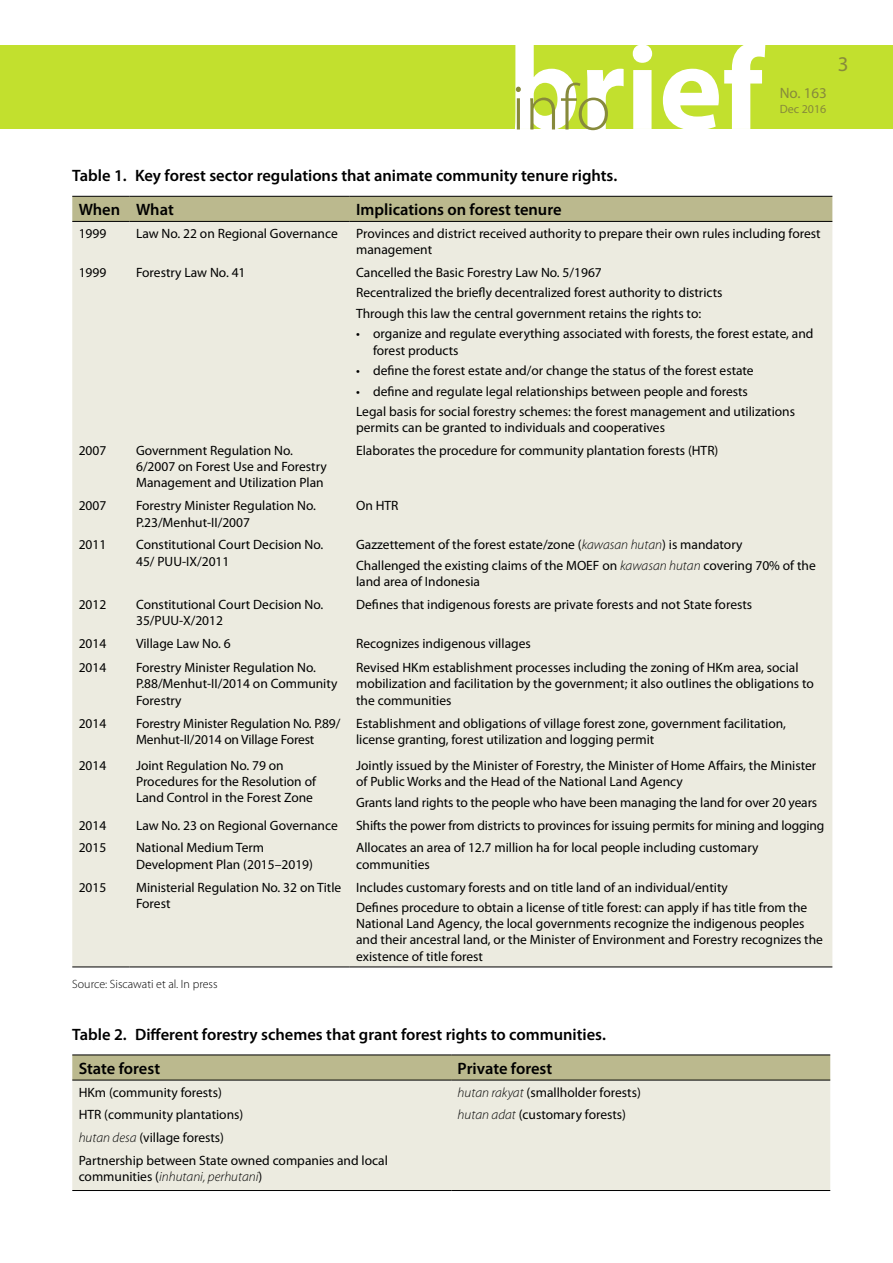
<style>
.page{position:relative;width:893px;height:1263px;background:#fff}
.page>*{position:absolute;margin:0;border:0;box-sizing:border-box;transform-origin:0 0}
.t1{font:21px "Myriad Pro";color:#878a3b}
.t2{font:600 16.5px/33.6px "Myriad Pro";color:#000}
.t3{font:15px "Myriad Pro";color:#878a3b}
.t4{font:13.5px/16.2px "Myriad Pro";color:#000}
.t5{font:italic 300 13.5px "Myriad Pro";color:#000}
.t6{font:300 12px "Myriad Pro";color:#000}
.t7{font:12px "Myriad Pro";color:#878a3b}
.s1{font-weight:300;font-style:italic}
.s2{font-weight:400;font-style:normal}
</style>
<div class="page">
<div style="left:0;top:45px;width:893px;height:84px;background:#c2e02e"></div>
<svg style="left:515px;top:45px;width:250px;height:85px"></svg>
<div style="left:72px;top:197px;width:760px;height:24px;background:#bbb98e"></div>
<div style="left:72px;top:222px;width:760px;height:745px;background:#ecebe0"></div>
<hr style="left:72px;top:196px;width:58px;height:1px;background:#000">
<hr style="left:130px;top:196px;width:220px;height:1px;background:#000">
<hr style="left:350px;top:196px;width:482px;height:1px;background:#000">
<hr style="left:72px;top:221px;width:58px;height:1px;background:#000">
<hr style="left:130px;top:221px;width:220px;height:1px;background:#000">
<hr style="left:350px;top:221px;width:482px;height:1px;background:#000">
<hr style="left:72px;top:967px;width:58px;height:1px;background:#000">
<hr style="left:130px;top:967px;width:220px;height:1px;background:#000">
<hr style="left:350px;top:967px;width:482px;height:1px;background:#000">
<svg style="left:72px;top:1055px;width:758px;height:25px;background:#b4b289"></svg>
<div style="left:72px;top:1081px;width:758px;height:109px;background:#ecebe0"></div>
<hr style="left:72px;top:1054px;width:379px;height:1px;background:#000">
<hr style="left:451px;top:1054px;width:379px;height:1px;background:#000">
<hr style="left:72px;top:1080px;width:379px;height:1px;background:#000">
<hr style="left:451px;top:1080px;width:379px;height:1px;background:#000">
<hr style="left:72px;top:1190px;width:379px;height:1px;background:#000">
<hr style="left:451px;top:1190px;width:379px;height:1px;background:#000">
<p class="t3" style="left:780px;top:84px;width:49px">No. 163</p>
<p class="t7" style="left:780px;top:102px;width:48px">Dec 2016</p>
<h1 class="t1" style="left:838px;top:51px;width:12px">3</h1>
<p class="t2" style="left:79px;top:159px;width:540px;text-indent:-6px">Table 1. Key forest sector regulations that animate community tenure rights.<br>When What</p>
<p class="t2" style="left:356px;top:192px;width:207px">Implications on forest tenure</p>
<p class="t4" style="left:79px;top:225px;width:29px">1999</p>
<p class="t4" style="left:136px;top:225px;width:203px">Law No. 22 on Regional Governance</p>
<p class="t4" style="left:356px;top:225px;width:466px">Provinces and district received authority to prepare their own rules including forest management</p>
<p class="t4" style="left:79px;top:264px;width:29px">1999</p>
<p class="t4" style="left:136px;top:264px;width:111px">Forestry Law No. 41</p>
<p class="t4" style="left:356px;top:262px;width:368px;line-height:20.4px">Cancelled the Basic Forestry Law No. 5/1967<br>Recentralized the briefly decentralized forest authority to districts<br>Through this law the central government retains the rights to:</p>
<p class="t4" style="left:373px;top:326px;width:442px;text-indent:-17px">• organize and regulate everything associated with forests, the forest estate, and forest products</p>
<p class="t4" style="left:356px;top:362px;width:399px">• define the forest estate and/or change the status of the forest estate</p>
<p class="t4" style="left:356px;top:381px;width:440px;line-height:20.4px">• define and regulate legal relationships between people and forests<br>Legal basis for social forestry schemes: the forest management and utilizations</p>
<p class="t4" style="left:356px;top:419px;width:310px">permits can be granted to individuals and cooperatives</p>
<p class="t4" style="left:79px;top:442px;width:29px">2007</p>
<p class="t4" style="left:136px;top:442px;width:192px">Government Regulation No.<br>6/2007 on Forest Use and Forestry<br>Management and Utilization Plan</p>
<p class="t4" style="left:356px;top:442px;width:364px">Elaborates the procedure for community plantation forests (HTR)</p>
<p class="t4" style="left:79px;top:497px;width:29px">2007</p>
<p class="t4" style="left:136px;top:497px;width:181px">Forestry Minister Regulation No.<br>P.23/Menhut-II/2007</p>
<p class="t4" style="left:356px;top:497px;width:44px">On HTR</p>
<p class="t4" style="left:79px;top:537px;width:29px">2011</p>
<p class="t4" style="left:136px;top:537px;width:189px">Constitutional Court Decision No.<br>45/ PUU-IX/2011</p>
<p class="t4" style="left:356px;top:534px;width:461px;line-height:20.4px">Gazzettement of the forest estate/zone (<span class="s1">kawasan hutan</span>) is mandatory<br>Challenged the existing claims of the MOEF on <span class="s1">kawasan hutan</span> covering 70% of the</p>
<p class="t4" style="left:356px;top:573px;width:125px">land area of Indonesia</p>
<p class="t4" style="left:79px;top:596px;width:29px">2012</p>
<p class="t4" style="left:136px;top:596px;width:189px">Constitutional Court Decision No.<br>35/PUU-X/2012</p>
<p class="t4" style="left:356px;top:596px;width:398px">Defines that indigenous forests are private forests and not State forests</p>
<p class="t4" style="left:79px;top:635px;width:29px">2014</p>
<p class="t4" style="left:136px;top:635px;width:96px">Village Law No. 6</p>
<p class="t4" style="left:356px;top:635px;width:176px">Recognizes indigenous villages</p>
<p class="t4" style="left:79px;top:659px;width:29px">2014</p>
<p class="t4" style="left:136px;top:659px;width:203px">Forestry Minister Regulation No.<br>P.88/Menhut-II/2014 on Community<br>Forestry</p>
<p class="t4" style="left:356px;top:659px;width:459px">Revised HKm establishment processes including the zoning of HKm area, social mobilization and facilitation by the government; it also outlines the obligations to the communities</p>
<p class="t4" style="left:79px;top:715px;width:29px">2014</p>
<p class="t4" style="left:136px;top:715px;width:206px">Forestry Minister Regulation No. P.89/<br>Menhut-II/2014 on Village Forest</p>
<p class="t4" style="left:356px;top:715px;width:431px">Establishment and obligations of village forest zone, government facilitation, license granting, forest utilization and logging permit</p>
<p class="t4" style="left:79px;top:757px;width:29px">2014</p>
<p class="t4" style="left:136px;top:757px;width:181px">Joint Regulation No. 79 on<br>Procedures for the Resolution of<br>Land Control in the Forest Zone</p>
<p class="t4" style="left:356px;top:757px;width:462px">Jointly issued by the Minister of Forestry, the Minister of Home Affairs, the Minister of Public Works and the Head of the National Land Agency</p>
<p class="t4" style="left:356px;top:794px;width:463px">Grants land rights to the people who have been managing the land for over 20 years</p>
<p class="t4" style="left:79px;top:817px;width:29px">2014</p>
<p class="t4" style="left:136px;top:817px;width:203px">Law No. 23 on Regional Governance</p>
<p class="t4" style="left:356px;top:817px;width:470px">Shifts the power from districts to provinces for issuing permits for mining and logging</p>
<p class="t4" style="left:79px;top:839px;width:29px">2015</p>
<p class="t4" style="left:136px;top:839px;width:178px">National Medium Term<br>Development Plan (2015–2019)</p>
<p class="t4" style="left:356px;top:839px;width:404px">Allocates an area of 12.7 million ha for local people including customary communities</p>
<p class="t4" style="left:79px;top:879px;width:29px">2015</p>
<p class="t4" style="left:136px;top:879px;width:207px">Ministerial Regulation No. 32 on Title<br>Forest</p>
<p class="t4" style="left:356px;top:876px;width:453px;line-height:20.4px">Includes customary forests and on title land of an individual/entity<br>Defines procedure to obtain a license of title forest: can apply if has title from the</p>
<p class="t4" style="left:356px;top:915px;width:468px">National Land Agency, the local governments recognize the indigenous peoples and their ancestral land, or the Minister of Environment and Forestry recognizes the existence of title forest</p>
<p class="t6" style="left:72px;top:977px;width:147px">Source: Siscawati et al. In press</p>
<p class="t2" style="left:79px;top:1017px;width:529px;text-indent:-6px">Table 2. Different forestry schemes that grant forest rights to communities.<br>State forest</p>
<p class="t2" style="left:458px;top:1051px;width:96px">Private forest</p>
<p class="t4" style="left:79px;top:1084px;width:145px">HKm (community forests)</p>
<p class="t4" style="left:458px;top:1084px;width:185px"><span class="s1">hutan rakyat</span> (smallholder forests)</p>
<p class="t4" style="left:79px;top:1106px;width:166px">HTR (community plantations)</p>
<p class="t4" style="left:458px;top:1106px;width:170px"><span class="s1">hutan adat</span> (customary forests)</p>
<p class="t4" style="left:79px;top:1126px;width:311px;line-height:23px"><span class="s1">hutan desa</span> (village forests)<br>Partnership between State owned companies and local</p>
<p class="t5" style="left:79px;top:1169px;width:185px"><span class="s2">communities (</span>inhutani, perhutani<span class="s2">)</span></p>
</div>
